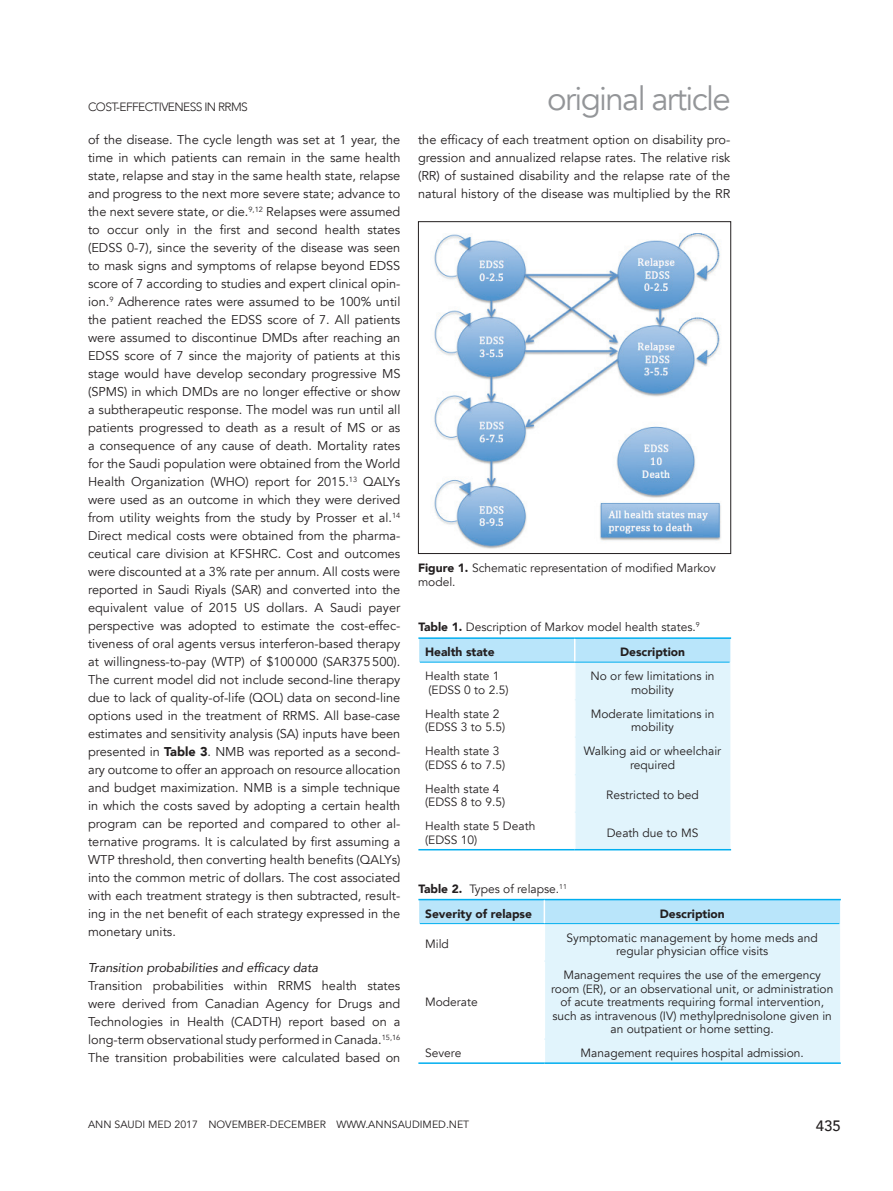
<style>
.page{position:relative;width:893px;height:1191px;background:#fff}
.page>*{position:absolute;margin:0;border:0;box-sizing:border-box;transform-origin:0 0}
.t1{font:33px "Avenir";letter-spacing:-.05em;color:#939598}
.t2{font:500 15px "Avenir";color:#231f20}
.t3{font:12.75px/18px "Avenir";color:#231f20;text-align:justify}
.t4{font:italic 12.75px "Avenir";color:#231f20}
.t5{font:12px/13.5px "Avenir";color:#231f20}
.t6{font:900 12px/24.8px "Avenir";color:#231f20}
.t7{font:300 12px "Avenir";letter-spacing:-.05em;color:#231f20}
.t8{font:10.5px "Avenir";color:#231f20}
.s1{font-weight:900}
.s2{font-weight:400}
</style>
<div class="page">
<img style="left:433px;top:233px;width:288px;height:316px">
<div style="left:418px;top:221px;width:313px;height:333px;border:1px solid #231f20"></div>
<hr style="left:418px;top:849px;width:157px;height:1px;background:#00aeef">
<hr style="left:575px;top:849px;width:156px;height:1px;background:#00aeef">
<hr style="left:418px;top:637px;width:157px;height:2px;background:#00aeef">
<hr style="left:575px;top:637px;width:156px;height:2px;background:#00aeef">
<svg style="left:419px;top:638px;width:311px;height:211px"></svg>
<hr style="left:420px;top:662px;width:155px;height:1px;background:#00aeef">
<hr style="left:575px;top:662px;width:155px;height:1px;background:#00aeef">
<hr style="left:418px;top:1062px;width:126px;height:2px;background:#00aeef">
<hr style="left:544px;top:1062px;width:297px;height:2px;background:#00aeef">
<hr style="left:418px;top:899px;width:126px;height:1px;background:#00aeef">
<hr style="left:544px;top:899px;width:297px;height:1px;background:#00aeef">
<svg style="left:419px;top:899px;width:421px;height:164px"></svg>
<hr style="left:420px;top:923px;width:124px;height:1px;background:#00aeef">
<hr style="left:544px;top:923px;width:295px;height:1px;background:#00aeef">
<p class="t7" style="left:88px;top:100px;width:161px">COST-EFFECTIVENESS IN RRMS</p>
<p class="t3" style="left:88px;top:131px;width:314px">of the disease. The cycle length was set at 1 year, the time in which patients can remain in the same health state, relapse and stay in the same health state, relapse and progress to the next more severe state; advance to the next severe state, or die.<sup>9,12</sup> Relapses were assumed to occur only in the first and second health states (EDSS 0-7), since the severity of the disease was seen to mask signs and symptoms of relapse beyond EDSS score of 7 according to studies and expert clinical opin&shy;ion.<sup>9</sup> Adherence rates were assumed to be 100% until the patient reached the EDSS score of 7. All patients were assumed to discontinue DMDs after reaching an EDSS score of 7 since the majority of patients at this stage would have develop secondary progressive MS (SPMS) in which DMDs are no longer effective or show a subtherapeutic response. The model was run until all patients progressed to death as a result of MS or as a consequence of any cause of death. Mortality rates for the Saudi population were obtained from the World Health Organization (WHO) report for 2015.<sup>13</sup> QALYs were used as an outcome in which they were derived from utility weights from the study by Prosser et al.<sup>14<br></sup>Direct medical costs were obtained from the pharma&shy;ceutical care division at KFSHRC. Cost and outcomes were discounted at a 3% rate per annum. All costs were reported in Saudi Riyals (SAR) and converted into the equivalent value of 2015 US dollars. A Saudi payer perspective was adopted to estimate the cost-effec&shy;tiveness of oral agents versus interferon-based therapy at willingness-to-pay (WTP) of $100000 (SAR375500).<br>The current model did not include second-line therapy due to lack of quality-of-life (QOL) data on second-line options used in the treatment of RRMS. All base-case estimates and sensitivity analysis (SA) inputs have been presented in <span class="s1">Table 3</span>. NMB was reported as a second&shy;ary outcome to offer an approach on resource allocation and budget maximization. NMB is a simple technique in which the costs saved by adopting a certain health program can be reported and compared to other al&shy;ternative programs. It is calculated by first assuming a WTP threshold, then converting health benefits (QALYs) into the common metric of dollars. The cost associated with each treatment strategy is then subtracted, result&shy;ing in the net benefit of each strategy expressed in the monetary units.</p>
<p class="t4" style="left:88px;top:960px;width:232px">Transition probabilities and efficacy data</p>
<p class="t3" style="left:88px;top:977px;width:314px">Transition probabilities within RRMS health states were derived from Canadian Agency for Drugs and Technologies in Health (CADTH) report based on a long-term observational study performed in Canada.<sup>15,16<br></sup>The transition probabilities were calculated based on</p>
<h1 class="t1" style="left:547px;top:78px;width:185px">original article</h1>
<p class="t3" style="left:418px;top:131px;width:314px">the efficacy of each treatment option on disability pro&shy;gression and annualized relapse rates. The relative risk (RR) of sustained disability and the relapse rate of the natural history of the disease was multiplied by the RR</p>
<p class="t5" style="left:418px;top:562px;width:300px"><span class="s1">Figure 1.</span> Schematic representation of modified Markov model.</p>
<p class="t5" style="left:425px;top:615px;width:276px;line-height:24.8px;text-indent:-7px"><span class="s1">Table 1.</span> Description of Markov model health states.<sup>9<br></sup><span class="s1">Health state</span></p>
<p class="t6" style="left:620px;top:639px;width:67px">Description</p>
<p class="t5" style="left:425px;top:669px;width:85px">Health state 1 (EDSS 0 to 2.5)</p>
<p class="t5" style="left:590px;top:669px;width:126px;text-align:center">No or few limitations in mobility</p>
<p class="t5" style="left:425px;top:707px;width:82px">Health state 2 (EDSS 3 to 5.5)</p>
<p class="t5" style="left:591px;top:707px;width:125px;text-align:center">Moderate limitations in mobility</p>
<p class="t5" style="left:425px;top:744px;width:82px">Health state 3 (EDSS 6 to 7.5)</p>
<p class="t5" style="left:584px;top:744px;width:139px;text-align:center">Walking aid or wheelchair required</p>
<p class="t5" style="left:425px;top:782px;width:82px">Health state 4 (EDSS 8 to 9.5)</p>
<p class="t5" style="left:606px;top:788px;width:94px">Restricted to bed</p>
<p class="t5" style="left:425px;top:819px;width:112px">Health state 5 Death (EDSS 10)</p>
<p class="t5" style="left:607px;top:826px;width:93px">Death due to MS</p>
<p class="t6" style="left:425px;top:876px;width:143px;text-indent:-7px">Table 2. <span class="s2">Types of relapse.</span><sup>11<br></sup>Severity of relapse</p>
<p class="t6" style="left:660px;top:900px;width:67px">Description</p>
<p class="t5" style="left:425px;top:937px;width:25px">Mild</p>
<p class="t5" style="left:567px;top:931px;width:253px;text-align:center">Symptomatic management by home meds and regular physician office visits</p>
<p class="t5" style="left:425px;top:995px;width:54px">Moderate</p>
<p class="t5" style="left:551px;top:968px;width:284px;text-align:center">Management requires the use of the emergency room (ER), or an observational unit, or administration of acute treatments requiring formal intervention, such as intravenous (IV) methylprednisolone given in an outpatient or home setting.</p>
<p class="t5" style="left:425px;top:1046px;width:38px">Severe</p>
<p class="t5" style="left:580px;top:1046px;width:225px">Management requires hospital admission.</p>
<p class="t8" style="left:88px;top:1118px;width:383px">ANN SAUDI MED 2017 NOVEMBER-DECEMBER WWW.ANNSAUDIMED.NET</p>
<p class="t2" style="left:816px;top:1112px;width:27px">435</p>
</div>
